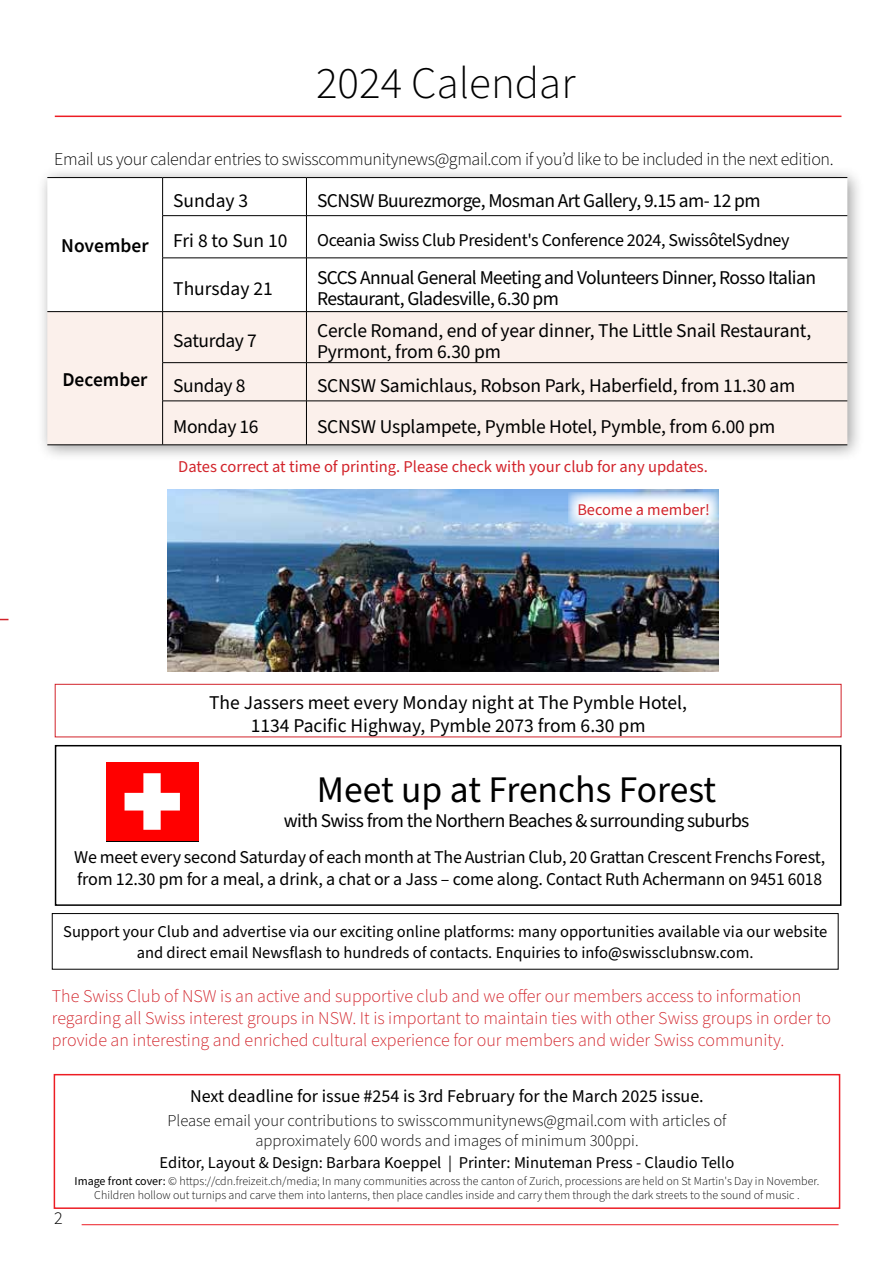
<style>
.page{position:relative;width:893px;height:1263px;background:#fff}
.page>*{position:absolute;margin:0;border:0;box-sizing:border-box;transform-origin:0 0}
.t1{font:300 45px "Source Sans Pro";color:#000}
.t2{font:37.5px "Source Sans Pro";color:#000}
.t3{font:19.5px/21px "Source Sans Pro";letter-spacing:-.015em;color:#000}
.t4{font:600 19.5px "Source Sans Pro";color:#000}
.t5{font:18px/22.5px "Source Sans Pro";letter-spacing:-.01em;color:#000}
.t6{font:300 18px/21.6px "Source Sans Pro";color:#d2232a}
.t7{font:300 18px "Source Sans Pro";letter-spacing:-.02em;color:#000}
.t8{font:18px "Source Sans Variable";color:#000}
.t9{font:16.5px/21px "Source Sans Pro";color:#000;text-align:center}
.t10{font:300 16.5px/19.8px "Source Sans Pro";color:#000;text-align:center}
.t11{font:16.5px "Source Sans Pro";color:#d2232a}
.t12{font:16.35px "Source Sans Pro";color:#d2232a}
.t13{font:300 12px/13.5px "Source Sans Pro";color:#000;text-align:center}
.s1{font-family:"Source Sans Variable";font-weight:400}
.s2{font-weight:400}
</style>
<div class="page">
<hr style="left:82px;top:1224px;width:756px;height:1px;background:#ed1d24">
<div style="left:36px;top:166px;width:828px;height:296px;background:#000;opacity:.39"></div>
<svg style="left:47px;top:178px;width:800px;height:133px"></svg>
<div style="left:47px;top:312px;width:800px;height:133px;background:#fbf0eb"></div>
<hr style="left:47px;top:177px;width:116px;height:1px;background:#000">
<hr style="left:163px;top:177px;width:143px;height:1px;background:#000">
<hr style="left:162px;top:178px;width:1px;height:37px;background:#000">
<hr style="left:306px;top:177px;width:541px;height:1px;background:#000">
<hr style="left:306px;top:178px;width:1px;height:37px;background:#000">
<hr style="left:162px;top:215px;width:144px;height:1px;background:#000">
<hr style="left:162px;top:216px;width:1px;height:42px;background:#000">
<hr style="left:306px;top:215px;width:541px;height:1px;background:#000">
<hr style="left:306px;top:216px;width:1px;height:42px;background:#000">
<hr style="left:162px;top:258px;width:144px;height:1px;background:#000">
<hr style="left:162px;top:258px;width:1px;height:53px;background:#000">
<hr style="left:306px;top:258px;width:541px;height:1px;background:#000">
<hr style="left:306px;top:258px;width:1px;height:53px;background:#000">
<hr style="left:47px;top:311px;width:116px;height:1px;background:#000">
<hr style="left:163px;top:311px;width:143px;height:1px;background:#000">
<hr style="left:162px;top:312px;width:1px;height:50px;background:#000">
<hr style="left:306px;top:311px;width:541px;height:1px;background:#000">
<hr style="left:306px;top:312px;width:1px;height:50px;background:#000">
<hr style="left:162px;top:362px;width:144px;height:1px;background:#000">
<hr style="left:162px;top:363px;width:1px;height:38px;background:#000">
<hr style="left:306px;top:362px;width:541px;height:1px;background:#000">
<hr style="left:306px;top:363px;width:1px;height:38px;background:#000">
<hr style="left:162px;top:401px;width:144px;height:1px;background:#000">
<hr style="left:162px;top:401px;width:1px;height:44px;background:#000">
<hr style="left:306px;top:401px;width:541px;height:1px;background:#000">
<hr style="left:306px;top:401px;width:1px;height:44px;background:#000">
<hr style="left:47px;top:445px;width:116px;height:1px;background:#000">
<hr style="left:163px;top:445px;width:143px;height:1px;background:#000">
<hr style="left:306px;top:445px;width:541px;height:1px;background:#000">
<div style="left:52px;top:913px;width:786px;height:56px;border:1px solid #000"></div>
<div style="left:54px;top:1074px;width:786px;height:135px;border:2px solid #ed1d24"></div>
<div style="left:55px;top:745px;width:786px;height:161px;border:2px solid #000"></div>
<div style="left:106px;top:762px;width:93px;height:80px;background:#f00"></div>
<svg style="left:125px;top:773px;width:55px;height:57px"></svg>
<hr style="left:55px;top:116px;width:786px;height:1px;background:#ed1d24">
<div style="left:55px;top:684px;width:786px;height:53px;border:1px solid #d2232a"></div>
<img style="left:167px;top:489px;width:552px;height:182px">
<svg style="left:568px;top:492px;width:151px;height:33px"></svg>
<h1 class="t1" style="left:316px;top:53px;width:261px"><span class="s1">2024</span> Calendar</h1>
<p class="t7" style="left:54px;top:147px;width:781px">Email us your calendar entries to swisscommunitynews@gmail.com if you’d like to be included in the next edition.</p>
<p class="t4" style="left:61px;top:233px;width:89px">November</p>
<p class="t4" style="left:62px;top:366px;width:87px">December</p>
<p class="t3" style="left:173px;top:190px;width:77px">Sunday 3</p>
<p class="t3" style="left:317px;top:190px;width:445px">SCNSW Buurezmorge, Mosman Art Gallery, 9.15 am- 12 pm</p>
<p class="t3" style="left:173px;top:230px;width:116px">Fri 8 to Sun 10</p>
<p class="t5" style="left:317px;top:229px;width:474px">Oceania Swiss Club President's Conference 2024, SwissôtelSydney</p>
<p class="t3" style="left:173px;top:278px;width:101px">Thursday 21</p>
<p class="t3" style="left:317px;top:268px;width:500px">SCCS Annual General Meeting and Volunteers Dinner, Rosso Italian<br>Restaurant, Gladesville, 6.30 pm</p>
<p class="t3" style="left:173px;top:331px;width:85px">Saturday 7</p>
<p class="t3" style="left:317px;top:320px;width:496px">Cercle Romand, end of year dinner, The Little Snail Restaurant,<br>Pyrmont, from 6.30 pm</p>
<p class="t3" style="left:173px;top:375px;width:74px">Sunday 8</p>
<p class="t3" style="left:317px;top:375px;width:480px">SCNSW Samichlaus, Robson Park, Haberfield, from 11.30 am</p>
<p class="t3" style="left:173px;top:416px;width:87px">Monday 16</p>
<p class="t3" style="left:317px;top:416px;width:460px">SCNSW Usplampete, Pymble Hotel, Pymble, from 6.00 pm</p>
<p class="t11" style="left:178px;top:455px;width:531px">Dates correct at time of printing. Please check with your club for any updates.</p>
<p class="t12" style="left:577px;top:499px;width:134px">Become a member!</p>
<p class="t3" style="left:209px;top:691px;width:479px;line-height:23.4px;text-align:center">The Jassers meet every Monday night at The Pymble Hotel,<br>1134 Pacific Highway, Pymble 2073 from 6.30 pm</p>
<h2 class="t2" style="left:317px;top:764px;width:401px">Meet up at Frenchs Forest</h2>
<p class="t3" style="left:284px;top:811px;width:467px">with Swiss from the Northern Beaches &amp; surrounding suburbs</p>
<p class="t5" style="left:74px;top:846px;width:753px">We meet every second Saturday of each month at The Austrian Club, 20 Grattan Crescent Frenchs Forest, from 12.30 pm for a meal, a drink, a chat or a Jass – come along. Contact Ruth Achermann on 9451 6018</p>
<p class="t9" style="left:63px;top:922px;width:765px">Support your Club and advertise via our exciting online platforms: many opportunities available via our website and direct email Newsflash to hundreds of contacts. Enquiries to info@swissclubnsw.com.</p>
<p class="t6" style="left:52px;top:986px;width:781px">The Swiss Club of NSW is an active and supportive club and we offer our members access to information regarding all Swiss interest groups in NSW. It is important to maintain ties with other Swiss groups in order to provide an interesting and enriched cultural experience for our members and wider Swiss community.</p>
<p class="t8" style="left:54px;top:1207px;width:10px">2</p>
<p class="t5" style="left:190px;top:1086px;width:515px">Next deadline for issue #254 is 3rd February for the March 2025 issue.</p>
<p class="t10" style="left:168px;top:1111px;width:560px">Please email your contributions to swisscommunitynews@gmail.com with articles of approximately 600 words and images of minimum 300ppi.</p>
<p class="t9" style="left:160px;top:1152px;width:576px">Editor, Layout &amp; Design: Barbara Koeppel | Printer: Minuteman Press - Claudio Tello</p>
<p class="t13" style="left:75px;top:1175px;width:746px"><span class="s2">Image front cover:</span> © https://cdn.freizeit.ch/media; In many communities across the canton of Zurich, processions are held on St Martin's Day in November.<br>Children hollow out turnips and carve them into lanterns, then place candles inside and carry them through the dark streets to the sound of music .</p>
</div>
